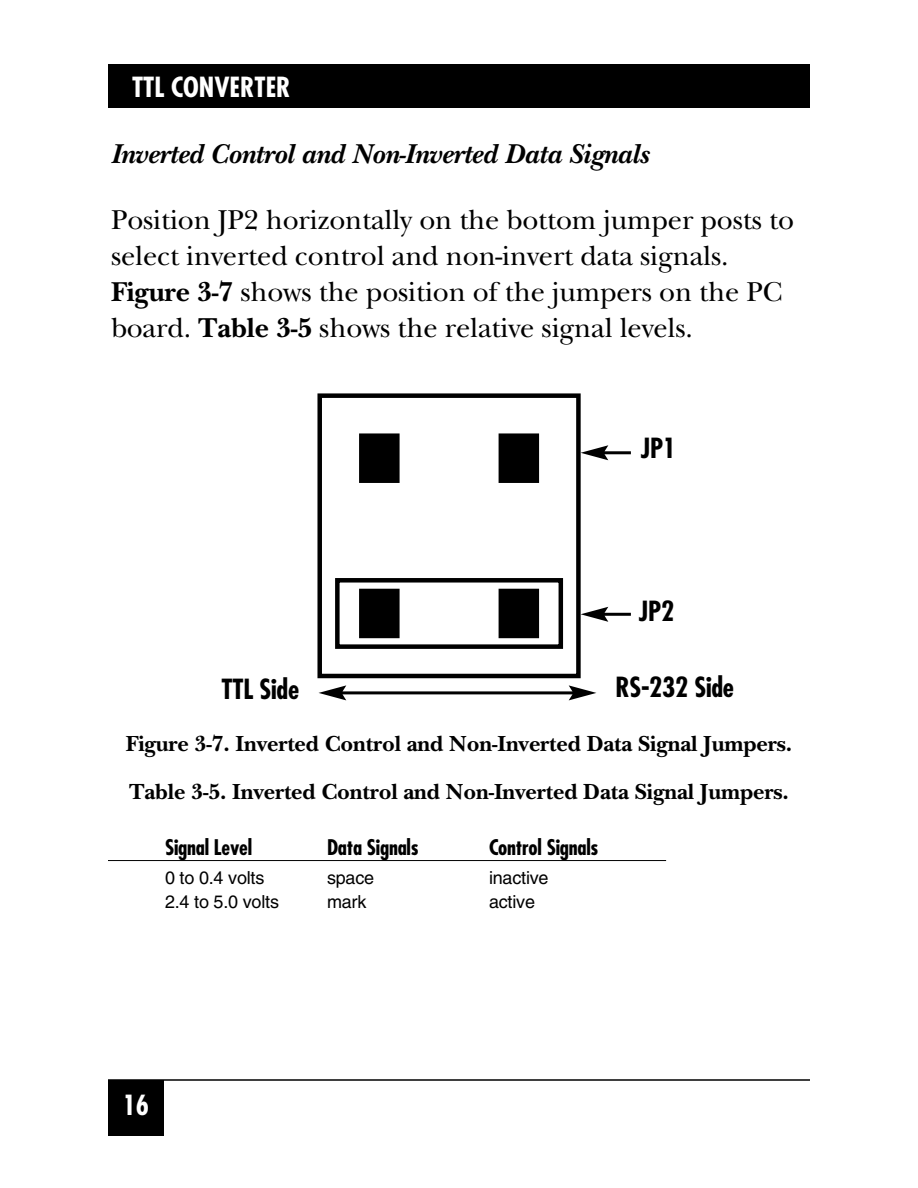
<style>
.page{position:relative;width:918px;height:1188px;background:#fff}
.page>*{position:absolute;margin:0;border:0;box-sizing:border-box;transform-origin:0 0}
.t1{font:28.5px/36px "New Baskerville";letter-spacing:-.005em;color:#000}
.t2{font:italic 700 28.5px "New Baskerville";letter-spacing:-.005em;color:#000}
.t3{font:700 condensed 27px "Futura";letter-spacing:-.01em;color:#000}
.t4{font:700 condensed 27px "Futura";color:#fff}
.t5{font:700 22.8px/48px "New Baskerville";letter-spacing:-.005em;color:#000}
.t6{font:700 condensed 21px "Futura";letter-spacing:-.01em;color:#000}
.t7{font:18px "Helvetica";letter-spacing:-.01em;color:#000}
.s1{font-weight:700}
</style>
<div class="page">
<div style="left:108px;top:1080px;width:56px;height:56px;background:#000"></div>
<div style="left:108px;top:64px;width:702px;height:44px;background:#000"></div>
<svg style="left:317px;top:393px;width:264px;height:286px"></svg>
<div style="left:361px;top:590px;width:37px;height:47px;background:#000"></div>
<div style="left:359px;top:589px;width:41px;height:49px;border:3px solid #000"></div>
<div style="left:500px;top:590px;width:38px;height:47px;background:#000"></div>
<div style="left:499px;top:589px;width:40px;height:49px;border:3px solid #000"></div>
<div style="left:361px;top:435px;width:37px;height:46px;background:#000"></div>
<div style="left:359px;top:433px;width:41px;height:50px;border:3px solid #000"></div>
<div style="left:500px;top:435px;width:38px;height:46px;background:#000"></div>
<div style="left:499px;top:433px;width:40px;height:50px;border:3px solid #000"></div>
<hr style="left:108px;top:1079px;width:702px;height:2px;background:#000">
<hr style="left:341px;top:691px;width:233px;height:3px;background:#000">
<svg style="left:319px;top:685px;width:27px;height:15px"></svg>
<svg style="left:569px;top:685px;width:27px;height:15px"></svg>
<hr style="left:603px;top:451px;width:28px;height:3px;background:#000">
<svg style="left:581px;top:445px;width:27px;height:15px"></svg>
<hr style="left:603px;top:613px;width:28px;height:3px;background:#000">
<svg style="left:581px;top:607px;width:27px;height:15px"></svg>
<hr style="left:108px;top:860px;width:558px;height:1px;background:#000">
<p class="t4" style="left:132px;top:75px;width:160px">TTL CONVERTER</p>
<p class="t2" style="left:111px;top:144px;width:539px">Inverted Control and Non-Inverted Data Signals</p>
<p class="t1" style="left:111px;top:205px;width:685px">Position JP2 horizontally on the bottom jumper posts to select inverted control and non-invert data signals.<br><span class="s1">Figure 3-7</span> shows the position of the jumpers on the PC board. <span class="s1">Table 3-5</span> shows the relative signal levels.</p>
<p class="t3" style="left:641px;top:436px;width:37px">JP1</p>
<p class="t3" style="left:639px;top:600px;width:37px">JP2</p>
<p class="t3" style="left:222px;top:677px;width:79px">TTL Side</p>
<p class="t3" style="left:615px;top:675px;width:120px">RS-232 Side</p>
<p class="t5" style="left:126px;top:722px;width:668px">Figure 3-7. Inverted Control and Non-Inverted Data Signal Jumpers.<br>Table 3-5. Inverted Control and Non-Inverted Data Signal Jumpers.</p>
<p class="t6" style="left:165px;top:838px;width:89px">Signal Level</p>
<p class="t6" style="left:327px;top:838px;width:93px">Data Signals</p>
<p class="t6" style="left:489px;top:838px;width:111px">Control Signals</p>
<p class="t7" style="left:165px;top:871px;width:101px">0 to 0.4 volts</p>
<p class="t7" style="left:327px;top:871px;width:49px">space</p>
<p class="t7" style="left:489px;top:871px;width:61px">inactive</p>
<p class="t7" style="left:165px;top:895px;width:116px">2.4 to 5.0 volts</p>
<p class="t7" style="left:327px;top:895px;width:41px">mark</p>
<p class="t7" style="left:489px;top:895px;width:48px">active</p>
<p class="t4" style="left:123px;top:1093px;width:28px">16</p>
</div>
